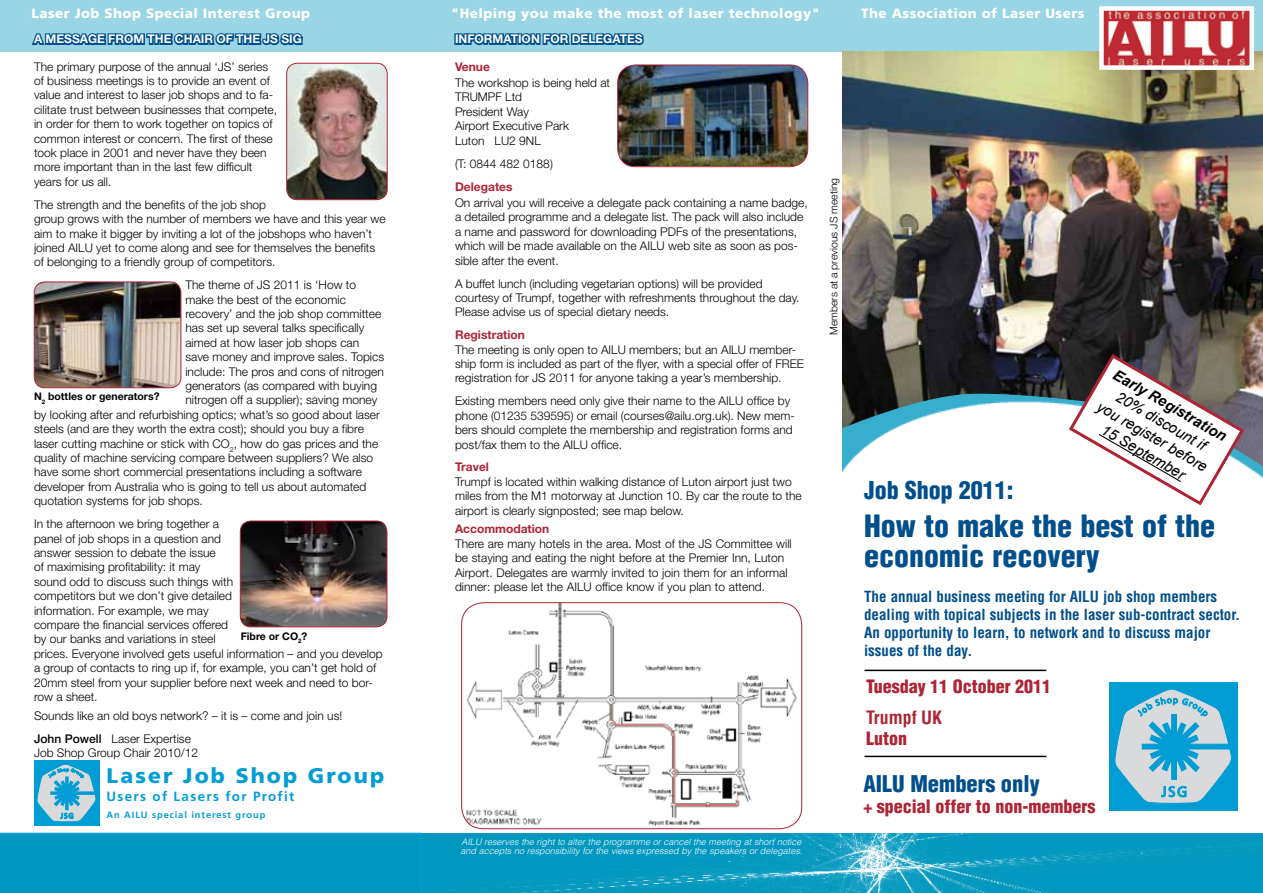
<style>
.page{position:relative;width:1263px;height:893px;background:#fff}
.page>*{position:absolute;margin:0;border:0;box-sizing:border-box;transform-origin:0 0}
.t1{font:900 condensed 30px/30px "Helvetica";color:#004e8b}
.t2{font:900 condensed 24px "Helvetica";color:#004e8b}
.t3{font:900 condensed 22.5px "Helvetica";color:#004e8b}
.t4{font:900 21.15px "Frutiger";letter-spacing:.1em;color:#009dd4}
.t5{font:900 condensed 18px "Helvetica";color:#ae2434}
.t6{font:700 condensed 18px "Helvetica";color:#ae2434}
.t7{font:700 condensed 15px/18px "Helvetica";color:#004e8b}
.t8{font:italic 15px/18px "Arial";color:#000;text-align:center}
.t9{font:italic 700 15px "Arial";color:#000}
.t10{font:14.55px "Frutiger";color:#009dd4}
.t11{font:900 13.5px "Frutiger";letter-spacing:.03em;color:#fff}
.t12{font:700 13.35px "Frutiger";letter-spacing:.1em;color:#009dd4}
.t13{font:300 12px/14.4px "Helvetica Neue";color:#000}
.t14{font:700 12px "Helvetica Neue";color:#fff}
.t15{font:700 12px "Helvetica Neue";color:#ae2434}
.t16{font:700 10.5px "Helvetica Neue";color:#000}
.t17{font:300 10.5px "Helvetica Neue";color:#000}
.t18{font:700 9.3px "Frutiger";letter-spacing:.1em;color:#009dd4}
.t19{font:italic 300 9px/9px "Helvetica";color:#fff}
.t20{font:7.35px "Frutiger";color:#009dd4}
.s1{font-weight:500}
</style>
<div class="page">
<div style="left:0;top:0;width:1263px;height:51px;background:#99d5e5"></div>
<div style="left:0;top:833px;width:421px;height:60px;background:#0097be"></div>
<div style="left:454px;top:33px;width:5px;height:12px;border:3px solid #004e8b"></div>
<svg style="left:456px;top:33px;width:189px;height:19px"></svg>
<hr style="left:864px;top:756px;width:182px;height:1px;background:#000">
<hr style="left:864px;top:670px;width:182px;height:1px;background:#000">
<img style="left:421px;top:833px;width:842px;height:60px">
<svg style="left:30px;top:33px;width:274px;height:19px"></svg>
<img style="left:287px;top:63px;width:100px;height:137px">
<div style="left:286px;top:63px;width:101px;height:137px;border:1px solid #ae2434;border-radius:11px"></div>
<img style="left:34px;top:282px;width:147px;height:106px">
<div style="left:34px;top:282px;width:147px;height:106px;border:1px solid #ae2434;border-radius:11px"></div>
<img style="left:240px;top:521px;width:147px;height:106px">
<div style="left:240px;top:521px;width:147px;height:106px;border:1px solid #ae2434;border-radius:11px"></div>
<img style="left:618px;top:65px;width:190px;height:101px">
<div style="left:617px;top:65px;width:191px;height:102px;border:1px solid #ae2434;border-radius:18px"></div>
<img style="left:462px;top:603px;width:337px;height:226px">
<div style="left:461px;top:602px;width:341px;height:227px;border:1px solid #ae2434;border-radius:22px"></div>
<img style="left:842px;top:51px;width:421px;height:416px">
<img style="left:1104px;top:11px;width:145px;height:54px">
<div style="left:1099px;top:6px;width:155px;height:64px;border:4px solid #fff"></div>
<div style="left:1109px;top:682px;width:129px;height:129px;background:#009dd4"></div>
<div style="left:34px;top:761px;width:65px;height:65px;background:#009dd4"></div>
<svg style="left:1067px;top:352px;width:179px;height:154px"></svg>
<svg style="left:1115px;top:689px;width:117px;height:115px"></svg>
<svg style="left:37px;top:764px;width:59px;height:58px"></svg>
<p class="t11" style="left:31px;top:5px;width:280px">Laser Job Shop Special Interest Group</p>
<p class="t11" style="left:451px;top:5px;width:370px">"Helping you make the most of laser technology"</p>
<p class="t11" style="left:861px;top:5px;width:225px">The Association of Laser Users</p>
<p class="t14" style="left:455px;top:32px;width:189px">INFORMATION FOR DELEGATES</p>
<p class="t15" style="left:455px;top:59px;width:36px">Venue</p>
<p class="t13" style="left:455px;top:75px;width:157px">The workshop is being held at<br>TRUMPF Ltd<br>President Way<br>Airport Executive Park<br>Luton LU2 9NL</p>
<p class="t13" style="left:455px;top:156px;width:99px">(T: 0844 482 0188)</p>
<p class="t15" style="left:455px;top:179px;width:59px">Delegates</p>
<p class="t13" style="left:455px;top:195px;width:354px">On arrival you will receive a delegate pack containing a name badge, a detailed programme and a delegate list. The pack will also include a name and password for downloading PDFs of the presentations, which will be made available on the AILU web site as soon as pos&shy;sible after the event.</p>
<p class="t13" style="left:455px;top:276px;width:346px">A buffet lunch (including vegetarian options) will be provided courtesy of Trumpf, together with refreshments throughout the day.<br>Please advise us of special dietary needs.</p>
<p class="t15" style="left:455px;top:328px;width:71px">Registration</p>
<p class="t13" style="left:455px;top:342px;width:350px">The meeting is only open to AILU members; but an AILU member&shy;ship form is included as part of the flyer, with a special offer of FREE registration for JS 2011 for anyone taking a year’s membership.</p>
<p class="t13" style="left:455px;top:394px;width:341px">Existing members need only give their name to the AILU office by phone (01235 539595) or email (courses@ailu.org.uk). New mem&shy;bers should complete the membership and registration forms and post/fax them to the AILU office.</p>
<p class="t15" style="left:455px;top:460px;width:36px">Travel</p>
<p class="t13" style="left:455px;top:474px;width:348px">Trumpf is located within walking distance of Luton airport just two miles from the M1 motorway at Junction 10. By car the route to the airport is clearly signposted; see map below.</p>
<p class="t15" style="left:455px;top:522px;width:96px">Accommodation</p>
<p class="t13" style="left:455px;top:536px;width:338px">There are many hotels in the area. Most of the JS Committee will be staying and eating the night before at the Premier Inn, Luton Airport. Delegates are warmly invited to join them for an informal dinner: please let the AILU office know if you plan to attend.</p>
<p class="t14" style="left:34px;top:32px;width:269px">A MESSAGE FROM THE CHAIR OF THE JS SIG</p>
<p class="t13" style="left:34px;top:59px;width:245px">The primary purpose of the annual ‘JS’ series of business meetings is to provide an event of value and interest to laser job shops and to fa&shy;cilitate trust between businesses that compete, in order for them to work together on topics of common interest or concern. The first of these took place in 2001 and never have they been more important than in the last few difficult years for us all.</p>
<p class="t13" style="left:34px;top:197px;width:353px">The strength and the benefits of the job shop<br>group grows with the number of members we have and this year we aim to make it bigger by inviting a lot of the jobshops who haven’t joined AILU yet to come along and see for themselves the benefits of belonging to a friendly group of competitors.</p>
<p class="t13" style="left:185px;top:278px;width:172px">The theme of JS 2011 is ‘How to</p>
<p class="t13" style="left:185px;top:292px;width:162px">make the best of the economic</p>
<p class="t13" style="left:185px;top:306px;width:197px">recovery’ and the job shop committee</p>
<p class="t13" style="left:185px;top:321px;width:180px">has set up several talks specifically</p>
<p class="t13" style="left:185px;top:335px;width:175px">aimed at how laser job shops can</p>
<p class="t13" style="left:185px;top:350px;width:200px">save money and improve sales. Topics</p>
<p class="t13" style="left:185px;top:364px;width:200px">include: The pros and cons of nitrogen</p>
<p class="t13" style="left:185px;top:378px;width:193px">generators (as compared with buying</p>
<p class="t13" style="left:185px;top:393px;width:193px">nitrogen off a supplier); saving money</p>
<p class="t13" style="left:34px;top:407px;width:347px">by looking after and refurbishing optics; what’s so good about laser</p>
<p class="t13" style="left:34px;top:422px;width:331px">steels (and are they worth the extra cost); should you buy a fibre</p>
<p class="t13" style="left:34px;top:436px;width:346px">laser cutting machine or stick with CO<sub>2</sub>, how do gas prices and the</p>
<p class="t13" style="left:34px;top:450px;width:341px">quality of machine servicing compare between suppliers? We also</p>
<p class="t13" style="left:34px;top:465px;width:329px">have some short commercial presentations including a software</p>
<p class="t13" style="left:34px;top:479px;width:334px">developer from Australia who is going to tell us about automated</p>
<p class="t13" style="left:34px;top:493px;width:170px">quotation systems for job shops.</p>
<p class="t13" style="left:34px;top:516px;width:350px">In the afternoon we bring together a<br>panel of job shops in a question and<br>answer session to debate the issue<br>of maximising profitability: it may<br>sound odd to discuss such things with<br>competitors but we don’t give detailed<br>information. For example, we may<br>compare the financial services offered<br>by our banks and variations in steel<br>prices. Everyone involved gets useful information – and you develop a group of contacts to ring up if, for example, you can’t get hold of 20mm steel from your supplier before next week and need to bor&shy;row a sheet.</p>
<p class="t13" style="left:34px;top:704px;width:310px;line-height:23px">Sounds like an old boys network? – it is – come and join us!<br><span class="s1">John Powell</span> Laser Expertise</p>
<p class="t13" style="left:34px;top:745px;width:166px">Job Shop Group Chair 2010/12</p>
<p class="t17" style="left:827px;top:335px;width:159px;rotate:-90deg">Members at a previous JS meeting</p>
<p class="t9" style="left:1119px;top:365px;width:130px;rotate:30deg">Early Registration</p>
<p class="t8" style="left:1111px;top:382px;width:127px;rotate:30deg">20% discount if you register before<br>15 September</p>
<p class="t16" style="left:34px;top:390px;width:127px">N<sub>2</sub> bottles or generators?</p>
<h2 class="t2" style="left:864px;top:475px;width:151px">Job Shop 2011:</h2>
<h1 class="t1" style="left:864px;top:511px;width:353px">How to make the best of the economic recovery</h1>
<p class="t7" style="left:864px;top:588px;width:378px">The annual business meeting for AILU job shop members dealing with topical subjects in the laser sub-contract sector.<br>An opportunity to learn, to network and to discuss major issues of the day.</p>
<p class="t16" style="left:241px;top:629px;width:68px">Fibre or CO<sub>2</sub>?</p>
<h3 class="t5" style="left:866px;top:675px;width:187px">Tuesday 11 October 2011</h3>
<h3 class="t6" style="left:866px;top:706px;width:78px">Trumpf UK</h3>
<h3 class="t5" style="left:866px;top:727px;width:42px">Luton</h3>
<p class="t20" style="left:60px;top:811px;width:15px">JSG</p>
<h3 class="t4" style="left:107px;top:763px;width:279px">Laser Job Shop Group</h3>
<p class="t12" style="left:107px;top:789px;width:189px">Users of Lasers for Profit</p>
<p class="t18" style="left:107px;top:809px;width:160px">An AILU special interest group</p>
<p class="t19" style="left:461px;top:837px;width:343px">AILU reserves the right to alter the programme or cancel the meeting at short notice and accepts no responsibility for the views expressed by the speakers or delegates.</p>
<h3 class="t3" style="left:863px;top:769px;width:178px">AILU Members only</h3>
<h3 class="t5" style="left:863px;top:795px;width:233px">+ special offer to non-members</h3>
<p class="t10" style="left:1161px;top:783px;width:28px">JSG</p>
</div>
